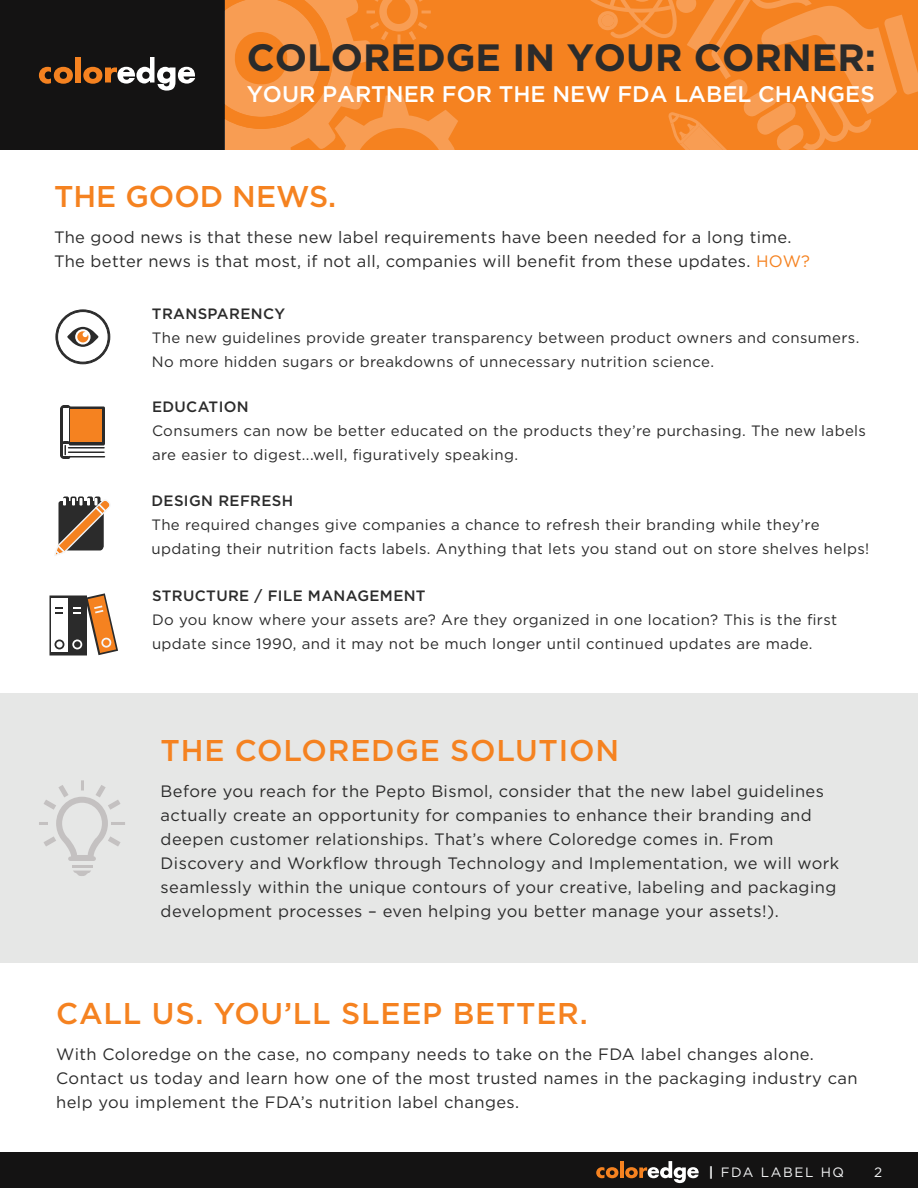
<style>
.page{position:relative;width:918px;height:1188px;background:#fff}
.page>*{position:absolute;margin:0;border:0;box-sizing:border-box;transform-origin:0 0}
.t1{font:700 38.1px "Gotham";color:#2b2b2b}
.t2{font:500 30px "Gotham";letter-spacing:.025em;color:#f58220}
.t3{font:500 30px "Gotham";color:#f58220}
.t4{font:500 22.5px "Gotham";color:#fff}
.t5{font:16.5px/24px "Gotham";letter-spacing:.025em;color:#2b2b2b}
.t6{font:15px/24px "Gotham";letter-spacing:.025em;color:#2b2b2b}
.t7{font:500 15px "Gotham";letter-spacing:.025em;color:#2b2b2b}
.t8{font:13.5px "Gotham";letter-spacing:.12em;color:#f4f5f6}
.s1{color:#f58220}
.s2{font-weight:700}
</style>
<div class="page">
<div style="left:0;top:693px;width:918px;height:270px;background:#e6e7e6"></div>
<svg style="left:55px;top:309px;width:56px;height:56px"></svg>
<svg style="left:50px;top:593px;width:68px;height:63px"></svg>
<svg style="left:60px;top:405px;width:45px;height:54px"></svg>
<div style="left:78px;top:496px;width:6px;height:9px;background:#2b2b2b;border-radius:2px"></div>
<div style="left:70px;top:496px;width:6px;height:9px;background:#2b2b2b;border-radius:2px"></div>
<div style="left:63px;top:496px;width:6px;height:9px;background:#2b2b2b;border-radius:2px"></div>
<div style="left:87px;top:496px;width:6px;height:9px;background:#2b2b2b;border-radius:2px"></div>
<div style="left:94px;top:496px;width:6px;height:9px;background:#2b2b2b;border-radius:2px"></div>
<svg style="left:55px;top:498px;width:55px;height:58px"></svg>
<hr style="left:72px;top:866px;width:21px;height:2px;background:#c4c1c1">
<svg style="left:73px;top:871px;width:18px;height:5px"></svg>
<svg style="left:39px;top:780px;width:86px;height:81px"></svg>
<div style="left:0;top:1153px;width:918px;height:35px;background:#141313"></div>
<div style="left:2px;top:0;width:916px;height:150px;background:#f58220"></div>
<div style="left:0;top:0;width:225px;height:150px;background:#141313"></div>
<svg style="left:224px;top:0;width:234px;height:150px"></svg>
<svg style="left:590px;top:0;width:328px;height:150px"></svg>
<svg style="left:39px;top:67px;width:34px;height:17px"></svg>
<div style="left:75px;top:57px;width:6px;height:25px;background:#f58220"></div>
<svg style="left:83px;top:57px;width:112px;height:34px"></svg>
<svg style="left:596px;top:1167px;width:22px;height:11px"></svg>
<hr style="left:620px;top:1161px;width:4px;height:17px;background:#f58220">
<svg style="left:625px;top:1161px;width:74px;height:22px"></svg>
<h1 class="t1" style="left:247px;top:32px;width:631px">COLOREDGE IN YOUR CORNER:</h1>
<h3 class="t4" style="left:247px;top:79px;width:630px">YOUR PARTNER FOR THE NEW FDA LABEL CHANGES</h3>
<h2 class="t3" style="left:54px;top:177px;width:284px">THE GOOD NEWS.</h2>
<p class="t5" style="left:54px;top:225px;width:758px">The good news is that these new label requirements have been needed for a long time.<br>The better news is that most, if not all, companies will benefit from these updates. <span class="s1">HOW?</span></p>
<p class="t7" style="left:152px;top:304px;width:135px">TRANSPARENCY</p>
<p class="t6" style="left:152px;top:325px;width:709px">The new guidelines provide greater transparency between product owners and consumers.<br>No more hidden sugars or breakdowns of unnecessary nutrition science.</p>
<p class="t7" style="left:152px;top:397px;width:98px">EDUCATION</p>
<p class="t6" style="left:152px;top:419px;width:716px">Consumers can now be better educated on the products they’re purchasing. The new labels are easier to digest...well, figuratively speaking.</p>
<p class="t7" style="left:151px;top:491px;width:143px">DESIGN REFRESH</p>
<p class="t6" style="left:151px;top:513px;width:719px">The required changes give companies a chance to refresh their branding while they’re updating their nutrition facts labels. Anything that lets you stand out on store shelves helps!</p>
<p class="t7" style="left:152px;top:586px;width:275px">STRUCTURE / FILE MANAGEMENT</p>
<p class="t6" style="left:152px;top:607px;width:687px">Do you know where your assets are? Are they organized in one location? This is the first update since 1990, and it may not be much longer until continued updates are made.</p>
<h2 class="t2" style="left:161px;top:731px;width:460px">THE COLOREDGE SOLUTION</h2>
<p class="t5" style="left:161px;top:779px;width:680px">Before you reach for the Pepto Bismol, consider that the new label guidelines actually create an opportunity for companies to enhance their branding and deepen customer relationships. That’s where Coloredge comes in. From Discovery and Workflow through Technology and Implementation, we will work seamlessly within the unique contours of your creative, labeling and packaging development processes – even helping you better manage your assets!).</p>
<h2 class="t2" style="left:56px;top:994px;width:533px">CALL US. YOU’LL SLEEP BETTER.</h2>
<p class="t5" style="left:56px;top:1042px;width:803px">With Coloredge on the case, no company needs to take on the FDA label changes alone.<br>Contact us today and learn how one of the most trusted names in the packaging industry can help you implement the FDA’s nutrition label changes.</p>
<p class="t8" style="left:709px;top:1163px;width:137px"><span class="s2">|</span> FDA LABEL HQ</p>
<p class="t8" style="left:874px;top:1163px;width:10px">2</p>
</div>
